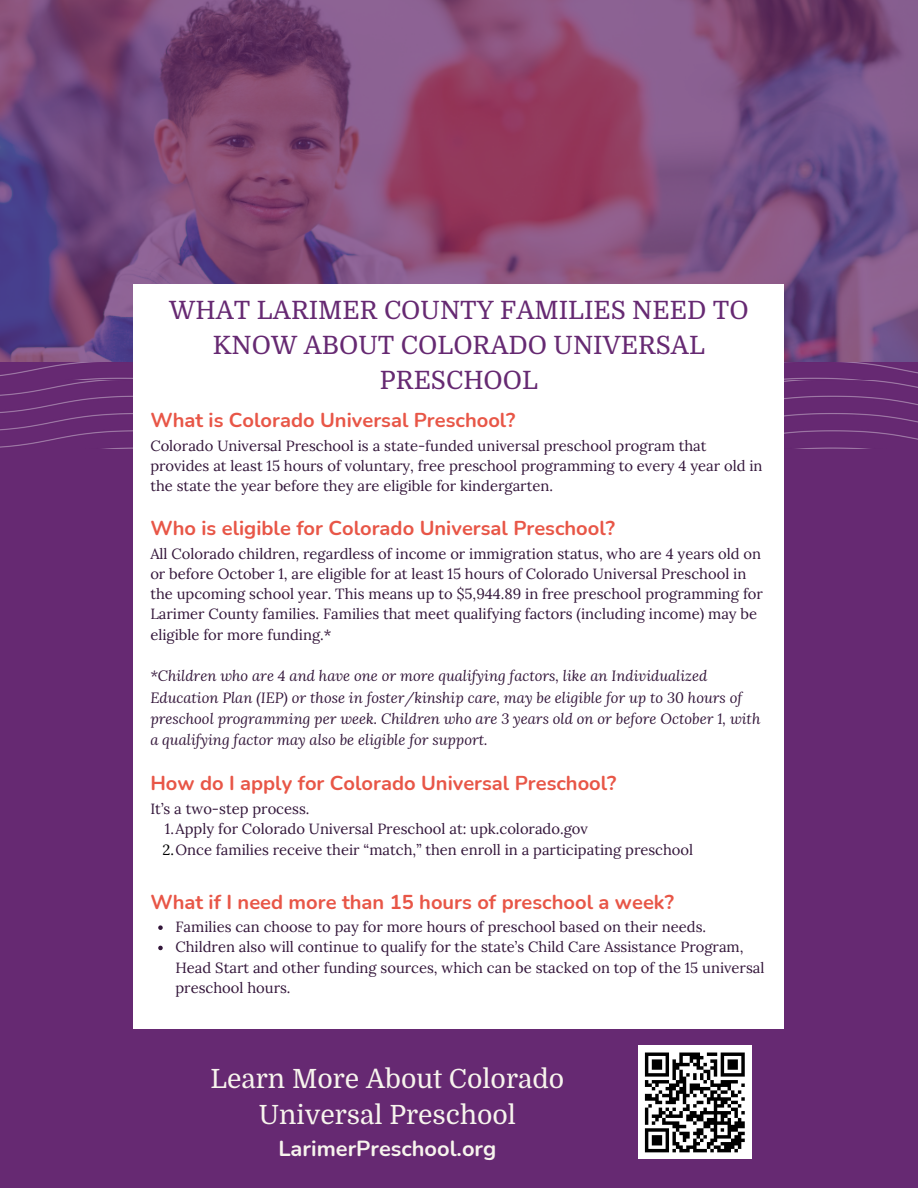
<style>
.page{position:relative;width:918px;height:1188px;background:#662972}
.page>*{position:absolute;margin:0;border:0;box-sizing:border-box;transform-origin:0 0}
.t1{font:26.4px/36.3px "Domine";color:#f7f4ed;text-align:center}
.t2{font:25.2px/34.8px "Domine";color:#662972;text-align:center}
.t3{font:700 21.75px "Nunito";color:#f7f4ed}
.t4{font:700 20.1px "Nunito";color:#e85647}
.t5{font:14.7px/20.2px "Lora";color:#33163a}
.t6{font:italic 14.7px/21.3px "Lora";color:#33163a}
.s1{color:#000}
</style>
<div class="page">
<svg style="left:0;top:0;width:918px;height:362px;background:#7c4a7a"></svg>
<img style="left:0;top:362px;width:918px;height:18px">
<img style="left:0;top:380px;width:918px;height:69px">
<div style="left:134px;top:285px;width:650px;height:743px;background:#fff"></div>
<svg style="left:158px;top:925px;width:5px;height:5px"></svg>
<svg style="left:158px;top:946px;width:5px;height:4px"></svg>
<div style="left:638px;top:1046px;width:114px;height:113px;background:#fff"></div>
<svg style="left:644px;top:1052px;width:101px;height:101px"></svg>
<h2 class="t2" style="left:169px;top:293px;width:581px">WHAT LARIMER COUNTY FAMILIES NEED TO<br>KNOW ABOUT COLORADO UNIVERSAL<br>PRESCHOOL</h2>
<h3 class="t4" style="left:150px;top:407px;width:367px">What is Colorado Universal Preschool?</h3>
<p class="t5" style="left:150px;top:435px;width:614px">Colorado Universal Preschool is a state-funded universal preschool program that provides at least 15 hours of voluntary, free preschool programming to every 4 year old in the state the year before they are eligible for kindergarten.</p>
<h3 class="t4" style="left:150px;top:515px;width:466px">Who is eligible for Colorado Universal Preschool?</h3>
<p class="t5" style="left:150px;top:543px;width:614px">All Colorado children, regardless of income or immigration status, who are 4 years old on or before October 1, are eligible for at least 15 hours of Colorado Universal Preschool in the upcoming school year. This means up to $5,944.89 in free preschool programming for Larimer County families. Families that meet qualifying factors (including income) may be eligible for more funding.*</p>
<p class="t6" style="left:150px;top:665px;width:612px">*Children who are 4 and have one or more qualifying factors, like an Individualized Education Plan (IEP) or those in foster/kinship care, may be eligible for up to 30 hours of preschool programming per week. Children who are 3 years old on or before October 1, with a qualifying factor may also be eligible for support.</p>
<h3 class="t4" style="left:150px;top:770px;width:468px">How do I apply for Colorado Universal Preschool?</h3>
<p class="t5" style="left:162px;top:799px;width:532px;text-indent:-12px">It’s a two-step process.<br>1.Apply for Colorado Universal Preschool at: upk.colorado.gov<br><span class="s1">2.</span>Once families receive their “match,” then enroll in a participating preschool</p>
<h3 class="t4" style="left:150px;top:888px;width:525px">What if I need more than 15 hours of preschool a week?</h3>
<p class="t5" style="left:175px;top:917px;width:590px">Families can choose to pay for more hours of preschool based on their needs.<br>Children also will continue to qualify for the state’s Child Care Assistance Program, Head Start and other funding sources, which can be stacked on top of the 15 universal preschool hours.</p>
<h1 class="t1" style="left:211px;top:1061px;width:355px">Learn More About Colorado<br>Universal Preschool</h1>
<h3 class="t3" style="left:278px;top:1134px;width:220px">LarimerPreschool.org</h3>
</div>
